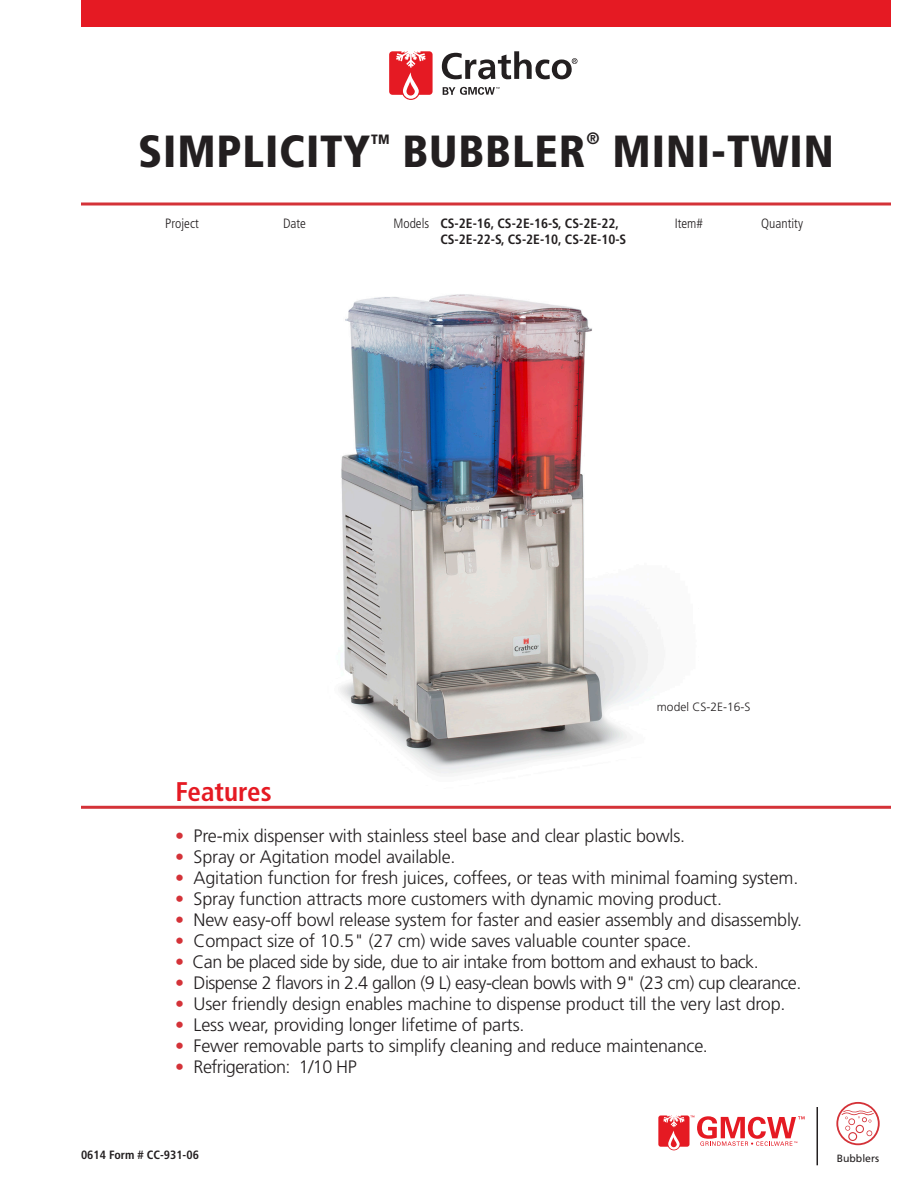
<style>
.page{position:relative;width:918px;height:1188px;background:#fff}
.page>*{position:absolute;margin:0;border:0;box-sizing:border-box;transform-origin:0 0}
.t1{font:900 condensed 45px "Frutiger LT Std";letter-spacing:.02em;color:#231f20}
.t2{font:700 condensed 27px "Frutiger LT Std";color:#e51a23}
.t3{font:300 18px "Frutiger LT Std";letter-spacing:-.01em;color:#231f20}
.t4{font:300 18px "Frutiger LT Std";letter-spacing:-.03em;color:#231f20}
.t5{font:900 condensed 16.5px "Frutiger LT Std";color:#231f20}
.t6{font:700 condensed 13.5px "Frutiger LT Std";color:#231f20}
.t7{font:300 condensed 13.5px "Frutiger LT Std";color:#231f20}
.t8{font:900 condensed 13.5px "Frutiger LT Std";color:#231f20}
.t9{font:700 condensed 12px "Frutiger LT Std";color:#231f20}
.t10{font:300 12px "Frutiger LT Std";color:#231f20}
.t11{font:10.5px "Frutiger LT Std";color:#231f20}
.s1{color:#d43238}
</style>
<div class="page">
<img style="left:231px;top:294px;width:467px;height:512px">
<svg style="left:442px;top:51px;width:136px;height:28px"></svg>
<svg style="left:389px;top:51px;width:44px;height:49px"></svg>
<svg style="left:443px;top:87px;width:56px;height:8px"></svg>
<div style="left:81px;top:0;width:810px;height:27px;background:#e51a23"></div>
<svg style="left:658px;top:1116px;width:147px;height:34px"></svg>
<hr style="left:817px;top:1107px;width:1px;height:58px;background:#231f20">
<svg style="left:836px;top:1102px;width:44px;height:43px"></svg>
<svg style="left:81px;top:202px;width:810px;height:4px;background:#de6569"></svg>
<hr style="left:81px;top:806px;width:810px;height:3px;background:#d43238">
<p class="t1" style="left:138px;top:124px;width:234px">SIMPLICITY</p>
<p class="t8" style="left:371px;top:131px;width:20px">TM</p>
<p class="t1" style="left:403px;top:124px;width:184px">BUBBLER</p>
<p class="t5" style="left:586px;top:128px;width:15px">®</p>
<p class="t1" style="left:613px;top:124px;width:223px">MINI-TWIN</p>
<p class="t7" style="left:165px;top:216px;width:35px">Project</p>
<p class="t7" style="left:283px;top:216px;width:25px">Date</p>
<p class="t7" style="left:393px;top:216px;width:37px">Models</p>
<p class="t7" style="left:675px;top:216px;width:30px">Item#</p>
<p class="t7" style="left:761px;top:216px;width:43px">Quantity</p>
<p class="t6" style="left:440px;top:215px;width:180px">CS-2E-16, CS-2E-16-S, CS-2E-22,</p>
<p class="t6" style="left:440px;top:231px;width:188px">CS-2E-22-S, CS-2E-10, CS-2E-10-S</p>
<p class="t10" style="left:657px;top:700px;width:95px">model CS-2E-16-S</p>
<p class="t2" style="left:176px;top:776px;width:98px">Features</p>
<p class="t3" style="left:175px;top:825px;width:512px"><span class="s1">•</span> Pre-mix dispenser with stainless steel base and clear plastic bowls.</p>
<p class="t3" style="left:175px;top:846px;width:282px"><span class="s1">•</span> Spray or Agitation model available.</p>
<p class="t3" style="left:175px;top:867px;width:625px"><span class="s1">•</span> Agitation function for fresh juices, coffees, or teas with minimal foaming system.</p>
<p class="t3" style="left:175px;top:888px;width:548px"><span class="s1">•</span> Spray function attracts more customers with dynamic moving product.</p>
<p class="t3" style="left:175px;top:909px;width:628px"><span class="s1">•</span> New easy-off bowl release system for faster and easier assembly and disassembly.</p>
<p class="t3" style="left:175px;top:930px;width:518px"><span class="s1">•</span> Compact size of 10.5" (27 cm) wide saves valuable counter space.</p>
<p class="t4" style="left:175px;top:951px;width:585px"><span class="s1">•</span> Can be placed side by side, due to air intake from bottom and exhaust to back.</p>
<p class="t4" style="left:175px;top:972px;width:628px"><span class="s1">•</span> Dispense 2 flavors in 2.4 gallon (9 L) easy-clean bowls with 9" (23 cm) cup clearance.</p>
<p class="t3" style="left:175px;top:993px;width:612px"><span class="s1">•</span> User friendly design enables machine to dispense product till the very last drop.</p>
<p class="t3" style="left:175px;top:1014px;width:351px"><span class="s1">•</span> Less wear, providing longer lifetime of parts.</p>
<p class="t3" style="left:175px;top:1035px;width:534px"><span class="s1">•</span> Fewer removable parts to simplify cleaning and reduce maintenance.</p>
<p class="t4" style="left:175px;top:1057px;width:183px"><span class="s1">•</span> Refrigeration: 1/10 HP</p>
<p class="t9" style="left:81px;top:1148px;width:119px">0614 Form # CC-931-06</p>
<p class="t11" style="left:837px;top:1152px;width:44px">Bubblers</p>
</div>
